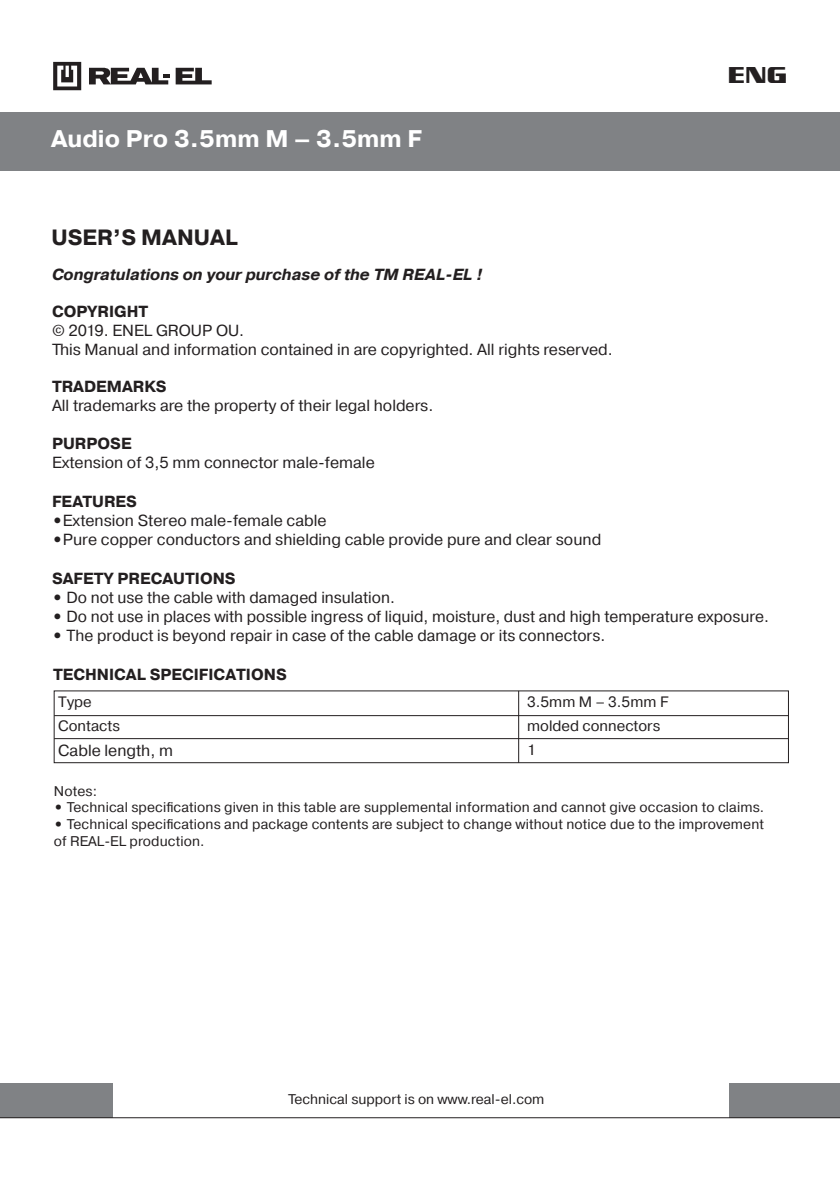
<style>
.page{position:relative;width:840px;height:1190px;background:#fff}
.page>*{position:absolute;margin:0;border:0;box-sizing:border-box;transform-origin:0 0}
.t1{font:700 24px "Pragmatica";color:#fff}
.t2{font:700 22.8px "Enter Sansman";color:#231f20;scale:1.19 1}
.t3{font:700 22px "Pragmatica";color:#231f20}
.t4{font:16px/18.6px "Pragmatica";color:#231f20}
.t5{font:700 16px "Pragmatica";color:#231f20}
.t6{font:italic 700 16px "Pragmatica";color:#231f20}
.t7{font:15px/24px "Pragmatica";color:#231f20}
.t8{font:14px/16.8px "Pragmatica";letter-spacing:.01em;color:#231f20}
.s1{font-weight:700}
</style>
<div class="page">
<div style="left:54px;top:690px;width:735px;height:73px;border:1px solid #231f20"></div>
<hr style="left:518px;top:691px;width:1px;height:72px;background:#231f20">
<hr style="left:54px;top:715px;width:735px;height:1px;background:#231f20">
<hr style="left:54px;top:738px;width:735px;height:1px;background:#231f20">
<svg style="left:176px;top:68px;width:36px;height:16px"></svg>
<svg style="left:89px;top:67px;width:81px;height:17px"></svg>
<svg style="left:53px;top:62px;width:28px;height:28px"></svg>
<div style="left:730px;top:1084px;width:110px;height:34px;background:#808285"></div>
<div style="left:0;top:1084px;width:113px;height:34px;background:#808285"></div>
<div style="left:0;top:112px;width:840px;height:59px;background:#808285"></div>
<hr style="left:0;top:1117px;width:840px;height:1px;background:#231f20">
<h1 class="t1" style="left:51px;top:124px;width:373px">Audio Pro 3.5mm M – 3.5mm F</h1>
<h2 class="t2" style="left:728px;top:62px;width:51px">ENG</h2>
<h3 class="t3" style="left:51px;top:223px;width:188px">USER’S MANUAL</h3>
<p class="t6" style="left:52px;top:264px;width:432px">Congratulations on your purchase of the TM REAL-EL !</p>
<p class="t5" style="left:52px;top:301px;width:98px">COPYRIGHT</p>
<p class="t4" style="left:52px;top:322px;width:562px">© 2019. ENEL GROUP OU.<br>This Manual and information contained in are copyrighted. All rights reserved.</p>
<p class="t5" style="left:52px;top:376px;width:116px">TRADEMARKS</p>
<p class="t4" style="left:52px;top:396px;width:383px">All trademarks are the property of their legal holders.</p>
<p class="t5" style="left:52px;top:433px;width:81px">PURPOSE</p>
<p class="t4" style="left:52px;top:454px;width:324px">Extension of 3,5 mm connector male-female</p>
<p class="t5" style="left:52px;top:491px;width:86px">FEATURES</p>
<p class="t4" style="left:52px;top:512px;width:276px"><span class="s1">•</span>Extension Stereo male-female cable</p>
<p class="t4" style="left:52px;top:531px;width:551px"><span class="s1">•</span>Pure copper conductors and shielding cable provide pure and clear sound</p>
<p class="t5" style="left:52px;top:568px;width:185px">SAFETY PRECAUTIONS</p>
<p class="t4" style="left:52px;top:588px;width:344px"><span class="s1">•</span> Do not use the cable with damaged insulation.</p>
<p class="t4" style="left:52px;top:608px;width:719px"><span class="s1">•</span> Do not use in places with possible ingress of liquid, moisture, dust and high temperature exposure.</p>
<p class="t4" style="left:52px;top:627px;width:555px"><span class="s1">•</span> The product is beyond repair in case of the cable damage or its connectors.</p>
<p class="t5" style="left:53px;top:664px;width:235px">TECHNICAL SPECIFICATIONS</p>
<p class="t7" style="left:58px;top:690px;width:63px">Type<br>Contacts</p>
<p class="t4" style="left:58px;top:741px;width:116px">Cable length, m</p>
<p class="t7" style="left:527px;top:690px;width:143px">3.5mm M – 3.5mm F molded connectors<br>1</p>
<p class="t8" style="left:54px;top:783px;width:45px">Notes:</p>
<p class="t8" style="left:54px;top:800px;width:712px"><span class="s1">•</span> Technical specifications given in this table are supplemental information and cannot give occasion to claims.</p>
<p class="t8" style="left:54px;top:816px;width:712px"><span class="s1">•</span> Technical specifications and package contents are subject to change without notice due to the improvement of REAL-EL production.</p>
<p class="t8" style="left:288px;top:1091px;width:258px">Technical support is on www.real-el.com</p>
</div>
